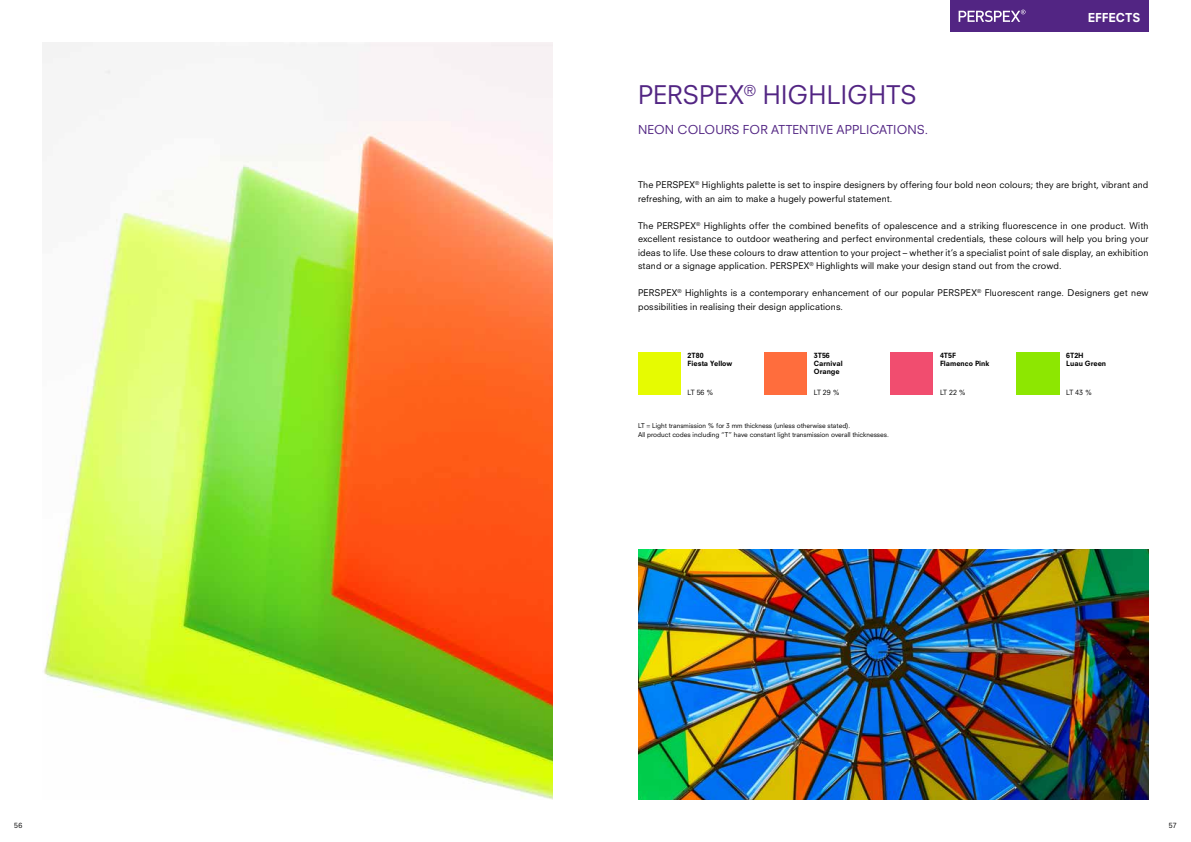
<style>
.page{position:relative;width:1191px;height:842px;background:#fff}
.page>*{position:absolute;margin:0;border:0;box-sizing:border-box;transform-origin:0 0}
.t1{font:25px "Neuzeit SLT Std";color:#522583}
.t2{font:12px "Neuzeit SLT Std";letter-spacing:.005em;color:#522583}
.t3{font:800 12px "Neuzeit SLT Std";color:#fff}
.t4{font:9px/13.5px "Neuzeit SLT Std";letter-spacing:.015em;color:#000}
.t5{font:800 7px/8.4px "Neuzeit SLT Std";color:#000}
.t6{font:7px "Neuzeit SLT Std";color:#000}
.t7{font:6.5px/9.3px "Neuzeit SLT Std";color:#000}
</style>
<div class="page">
<div style="left:950px;top:0;width:198px;height:31px;background:#522583"></div>
<svg style="left:958px;top:10px;width:67px;height:12px"></svg>
<img style="left:43px;top:43px;width:510px;height:756px">
<img style="left:638px;top:550px;width:510px;height:249px">
<div style="left:638px;top:352px;width:42px;height:43px;background:#e6fb01"></div>
<div style="left:1016px;top:352px;width:43px;height:43px;background:#8de701"></div>
<div style="left:890px;top:352px;width:43px;height:43px;background:#f14d6f"></div>
<div style="left:764px;top:352px;width:42px;height:43px;background:#ff6d3d"></div>
<h1 class="t1" style="left:638px;top:79px;width:280px">PERSPEX<sup>®</sup> HIGHLIGHTS</h1>
<h2 class="t2" style="left:638px;top:122px;width:291px">NEON COLOURS FOR ATTENTIVE APPLICATIONS.</h2>
<h2 class="t3" style="left:1087px;top:10px;width:54px">EFFECTS</h2>
<p class="t4" style="left:638px;top:178px;width:512px">The PERSPEX<sup>®</sup> Highlights palette is set to inspire designers by offering four bold neon colours; they are bright, vibrant and refreshing, with an aim to make a hugely powerful statement.</p>
<p class="t4" style="left:638px;top:219px;width:512px;text-align:justify">The PERSPEX<sup>®</sup> Highlights offer the combined benefits of opalescence and a striking fl uorescence in one product. With excellent resistance to outdoor weathering and perfect environmental credentials, these colours will help you bring your ideas to life. Use these colours to draw attention to your project – whether it’s a specialist point of sale display, an exhibition stand or a signage application. PERSPEX<sup>®</sup> Highlights will make your design stand out from the crowd.</p>
<p class="t4" style="left:638px;top:286px;width:512px">PERSPEX<sup>®</sup> Highlights is a contemporary enhancement of our popular PERSPEX<sup>®</sup> Fluorescent range. Designers get new possibilities in realising their design applications.</p>
<p class="t5" style="left:687px;top:351px;width:46px">2T80<br>Fiesta Yellow</p>
<p class="t6" style="left:687px;top:388px;width:27px">LT 56 %</p>
<p class="t5" style="left:814px;top:351px;width:30px">3T56<br>Carnival<br>Orange</p>
<p class="t6" style="left:814px;top:388px;width:27px">LT 29 %</p>
<p class="t7" style="left:638px;top:421px;width:252px">LT = Light transmission % for 3 mm thickness (unless otherwise stated).<br>All product codes including “T” have constant light transmission overall thicknesses.</p>
<p class="t5" style="left:940px;top:351px;width:51px">4T5F<br>Flamenco Pink</p>
<p class="t6" style="left:940px;top:388px;width:27px">LT 22 %</p>
<p class="t5" style="left:1066px;top:351px;width:42px">6T2H<br>Luau Green</p>
<p class="t6" style="left:1066px;top:388px;width:27px">LT 43 %</p>
<p class="t6" style="left:14px;top:821px;width:10px">56</p>
<p class="t6" style="left:1168px;top:821px;width:9px">57</p>
</div>
